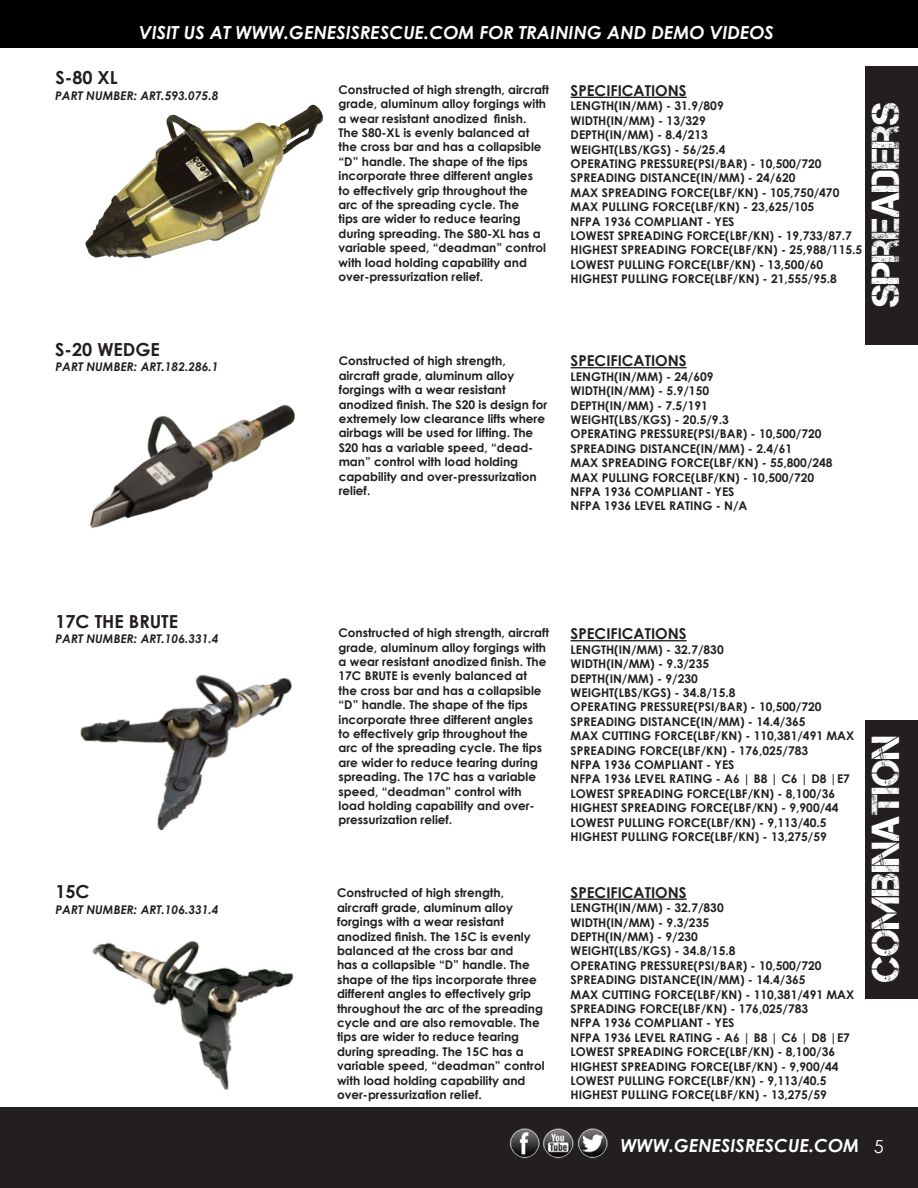
<style>
.page{position:relative;width:918px;height:1188px;background:#fff}
.page>*{position:absolute;margin:0;border:0;box-sizing:border-box;transform-origin:0 0}
.t1{font:39px "Captureit";color:#fff}
.t2{font:italic 700 18px "Century Gothic";color:#fff}
.t3{font:700 18px "Century Gothic";color:#231f20}
.t4{font:700 15px "Century Gothic";color:#231f20}
.t5{font:700 12px/14.4px "Century Gothic";color:#231f20}
.t6{font:italic 700 12px "Century Gothic";color:#231f20}
.s1{font-weight:400;font-style:normal}
</style>
<div class="page">
<div style="left:0;top:1107px;width:918px;height:81px;background:#231f20"></div>
<img style="left:509px;top:1128px;width:31px;height:31px">
<img style="left:543px;top:1128px;width:31px;height:31px">
<img style="left:577px;top:1128px;width:31px;height:31px">
<div style="left:866px;top:66px;width:52px;height:279px;background:#231f20"></div>
<div style="left:0;top:0;width:918px;height:48px;background:#000"></div>
<img style="left:85px;top:104px;width:239px;height:155px">
<img style="left:89px;top:404px;width:207px;height:124px">
<img style="left:80px;top:674px;width:212px;height:156px">
<img style="left:92px;top:940px;width:202px;height:150px">
<hr style="left:571px;top:97px;width:116px;height:1px;background:#231f20">
<hr style="left:571px;top:367px;width:116px;height:1px;background:#231f20">
<hr style="left:571px;top:640px;width:116px;height:1px;background:#231f20">
<hr style="left:571px;top:899px;width:116px;height:1px;background:#231f20">
<div style="left:866px;top:720px;width:52px;height:279px;background:#231f20"></div>
<p class="t2" style="left:139px;top:19px;width:636px">VISIT US AT WWW.GENESISRESCUE.COM FOR TRAINING AND DEMO VIDEOS</p>
<p class="t3" style="left:55px;top:64px;width:64px">S-80 XL</p>
<p class="t6" style="left:55px;top:86px;width:165px">PART NUMBER: ART.593.075.8</p>
<p class="t5" style="left:339px;top:82px;width:212px">Constructed of high strength, aircraft grade, aluminum alloy forgings with a wear resistant anodized finish.<br>The S80-XL is evenly balanced at the cross bar and has a collapsible “D” handle. The shape of the tips incorporate three different angles<br>to effectively grip throughout the arc of the spreading cycle. The<br>tips are wider to reduce tearing during spreading. The S80-XL has a variable speed, “deadman” control with load holding capability and over-pressurization relief.</p>
<p class="t4" style="left:571px;top:79px;width:118px">SPECIFICATIONS</p>
<p class="t5" style="left:571px;top:98px;width:155px">LENGTH(IN/MM) - 31.9/809</p>
<p class="t5" style="left:571px;top:113px;width:137px">WIDTH(IN/MM) - 13/329</p>
<p class="t5" style="left:571px;top:127px;width:139px">DEPTH(IN/MM) - 8.4/213</p>
<p class="t5" style="left:571px;top:141px;width:156px">WEIGHT(LBS/KGS) - 56/25.4</p>
<p class="t5" style="left:571px;top:156px;width:253px">OPERATING PRESSURE(PSI/BAR) - 10,500/720</p>
<p class="t5" style="left:571px;top:170px;width:226px">SPREADING DISTANCE(IN/MM) - 24/620</p>
<p class="t5" style="left:571px;top:185px;width:270px">MAX SPREADING FORCE(LBF/KN) - 105,750/470<br>MAX PULLING FORCE(LBF/KN) - 23,625/105</p>
<p class="t5" style="left:571px;top:213px;width:165px">NFPA 1936 COMPLIANT - YES</p>
<p class="t5" style="left:571px;top:228px;width:293px">LOWEST SPREADING FORCE(LBF/KN) - 19,733/87.7<br>HIGHEST SPREADING FORCE(LBF/KN) - 25,988/115.5<br>LOWEST PULLING FORCE(LBF/KN) - 13,500/60</p>
<p class="t5" style="left:571px;top:271px;width:268px">HIGHEST PULLING FORCE(LBF/KN) - 21,555/95.8</p>
<p class="t1" style="left:864px;top:307px;width:207px;rotate:-90deg">spreaders</p>
<p class="t3" style="left:55px;top:335px;width:106px">S-20 WEDGE</p>
<p class="t6" style="left:55px;top:358px;width:165px">PART NUMBER: ART.182.286.1</p>
<p class="t5" style="left:339px;top:353px;width:210px">Constructed of high strength, aircraft grade, aluminum alloy forgings with a wear resistant anodized finish. The S20 is design for extremely low clearance lifts where airbags will be used for lifting. The<br>S20 has a variable speed, “dead&shy;man” control with load holding capability and over-pressurization relief.</p>
<p class="t4" style="left:571px;top:350px;width:118px">SPECIFICATIONS</p>
<p class="t5" style="left:571px;top:369px;width:145px">LENGTH(IN/MM) - 24/609</p>
<p class="t5" style="left:571px;top:383px;width:140px">WIDTH(IN/MM) - 5.9/150</p>
<p class="t5" style="left:571px;top:397px;width:139px">DEPTH(IN/MM) - 7.5/191</p>
<p class="t5" style="left:571px;top:412px;width:160px">WEIGHT(LBS/KGS) - 20.5/9.3</p>
<p class="t5" style="left:571px;top:426px;width:253px">OPERATING PRESSURE(PSI/BAR) - 10,500/720</p>
<p class="t5" style="left:571px;top:441px;width:223px">SPREADING DISTANCE(IN/MM) - 2.4/61</p>
<p class="t5" style="left:571px;top:455px;width:264px">MAX SPREADING FORCE(LBF/KN) - 55,800/248</p>
<p class="t5" style="left:571px;top:469px;width:245px">MAX PULLING FORCE(LBF/KN) - 10,500/720</p>
<p class="t5" style="left:571px;top:484px;width:165px">NFPA 1936 COMPLIANT - YES</p>
<p class="t5" style="left:571px;top:498px;width:178px">NFPA 1936 LEVEL RATING - N/A</p>
<p class="t3" style="left:55px;top:608px;width:124px">17C THE BRUTE</p>
<p class="t6" style="left:55px;top:630px;width:165px">PART NUMBER: ART.106.331.4</p>
<p class="t3" style="left:55px;top:878px;width:36px">15C</p>
<p class="t6" style="left:55px;top:900px;width:165px">PART NUMBER: ART.106.331.4</p>
<p class="t5" style="left:339px;top:625px;width:212px">Constructed of high strength, aircraft grade, aluminum alloy forgings with a wear resistant anodized finish. The 17C BRUTE is evenly balanced at<br>the cross bar and has a collapsible “D” handle. The shape of the tips incorporate three different angles<br>to effectively grip throughout the arc of the spreading cycle. The tips are wider to reduce tearing during spreading. The 17C has a variable speed, “deadman” control with load holding capability and over&shy;pressurization relief.</p>
<p class="t5" style="left:337px;top:885px;width:209px">Constructed of high strength, aircraft grade, aluminum alloy forgings with a wear resistant anodized finish. The 15C is evenly balanced at the cross bar and<br>has a collapsible “D” handle. The shape of the tips incorporate three different angles to effectively grip throughout the arc of the spreading cycle and are also removable. The tips are wider to reduce tearing during spreading. The 15C has a variable speed, “deadman” control with load holding capability and over-pressurization relief.</p>
<p class="t4" style="left:571px;top:623px;width:118px">SPECIFICATIONS</p>
<p class="t5" style="left:571px;top:642px;width:155px">LENGTH(IN/MM) - 32.7/830</p>
<p class="t5" style="left:571px;top:656px;width:140px">WIDTH(IN/MM) - 9.3/235</p>
<p class="t5" style="left:571px;top:670px;width:129px">DEPTH(IN/MM) - 9/230</p>
<p class="t5" style="left:571px;top:685px;width:166px">WEIGHT(LBS/KGS) - 34.8/15.8</p>
<p class="t5" style="left:571px;top:699px;width:253px">OPERATING PRESSURE(PSI/BAR) - 10,500/720</p>
<p class="t5" style="left:571px;top:714px;width:236px">SPREADING DISTANCE(IN/MM) - 14.4/365</p>
<p class="t5" style="left:571px;top:728px;width:285px">MAX CUTTING FORCE(LBF/KN) - 110,381/491 MAX<br>SPREADING FORCE(LBF/KN) - 176,025/783</p>
<p class="t5" style="left:571px;top:757px;width:165px">NFPA 1936 COMPLIANT - YES</p>
<p class="t5" style="left:571px;top:771px;width:281px">NFPA 1936 LEVEL RATING - A6 | B8 | C6 | D8 |E7<br>LOWEST SPREADING FORCE(LBF/KN) - 8,100/36<br>HIGHEST SPREADING FORCE(LBF/KN) - 9,900/44<br>LOWEST PULLING FORCE(LBF/KN) - 9,113/40.5<br>HIGHEST PULLING FORCE(LBF/KN) - 13,275/59</p>
<p class="t4" style="left:571px;top:881px;width:118px">SPECIFICATIONS</p>
<p class="t5" style="left:571px;top:900px;width:155px">LENGTH(IN/MM) - 32.7/830</p>
<p class="t5" style="left:571px;top:915px;width:140px">WIDTH(IN/MM) - 9.3/235</p>
<p class="t5" style="left:571px;top:929px;width:129px">DEPTH(IN/MM) - 9/230</p>
<p class="t5" style="left:571px;top:943px;width:166px">WEIGHT(LBS/KGS) - 34.8/15.8</p>
<p class="t5" style="left:571px;top:958px;width:253px">OPERATING PRESSURE(PSI/BAR) - 10,500/720</p>
<p class="t5" style="left:571px;top:972px;width:236px">SPREADING DISTANCE(IN/MM) - 14.4/365</p>
<p class="t5" style="left:571px;top:987px;width:285px">MAX CUTTING FORCE(LBF/KN) - 110,381/491 MAX<br>SPREADING FORCE(LBF/KN) - 176,025/783</p>
<p class="t5" style="left:571px;top:1015px;width:165px">NFPA 1936 COMPLIANT - YES</p>
<p class="t5" style="left:571px;top:1030px;width:281px">NFPA 1936 LEVEL RATING - A6 | B8 | C6 | D8 |E7<br>LOWEST SPREADING FORCE(LBF/KN) - 8,100/36<br>HIGHEST SPREADING FORCE(LBF/KN) - 9,900/44<br>LOWEST PULLING FORCE(LBF/KN) - 9,113/40.5<br>HIGHEST PULLING FORCE(LBF/KN) - 13,275/59</p>
<p class="t1" style="left:864px;top:982px;width:248px;rotate:-90deg">COMBINATION</p>
<p class="t2" style="left:620px;top:1132px;width:265px">WWW.GENESISRESCUE.COM <span class="s1">5</span></p>
</div>
